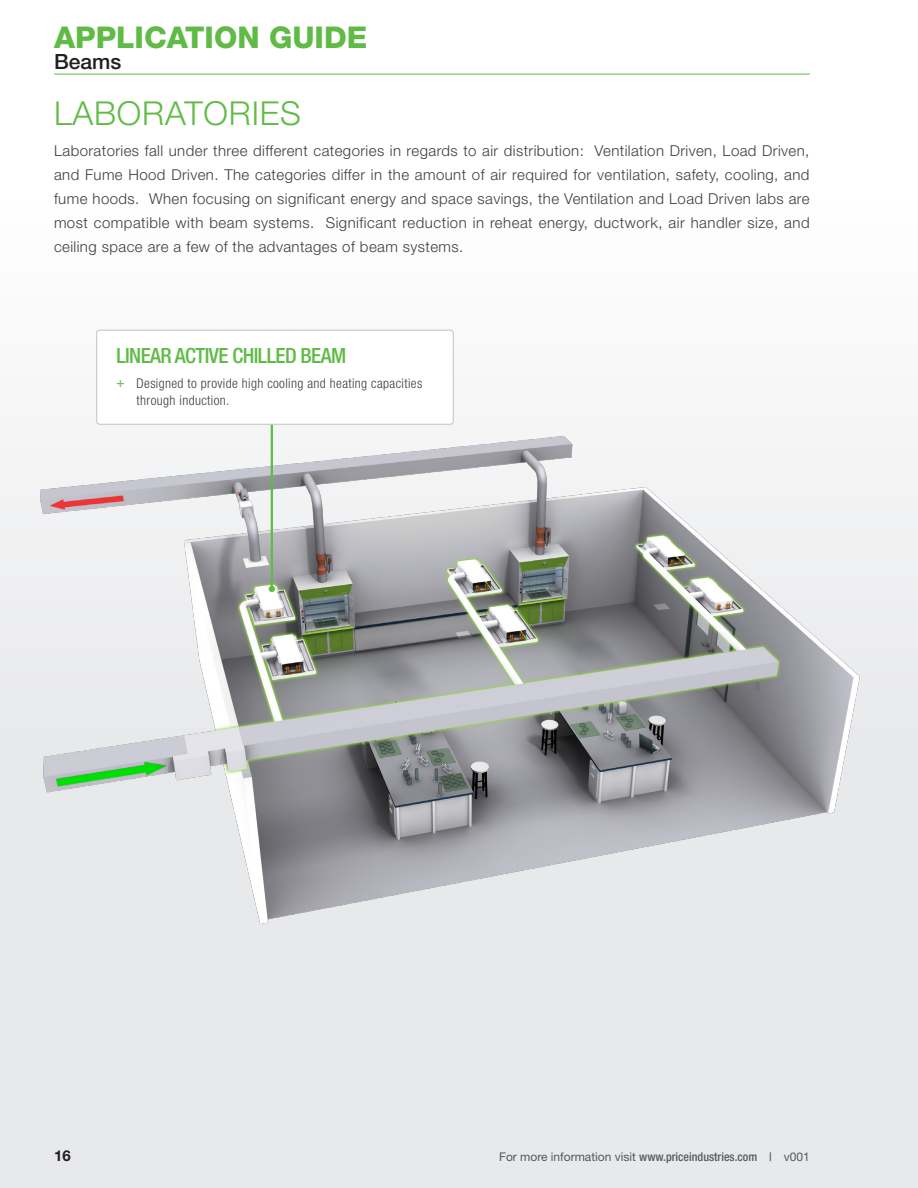
<style>
.page{position:relative;width:918px;height:1188px;background:#fff}
.page>*{position:absolute;margin:0;border:0;box-sizing:border-box;transform-origin:0 0}
.Special-Heading_2{font:300 33px "Helvetica Neue LT Std";letter-spacing:.025em;color:#60bb46}
.t1{font:800 30px "Helvetica Neue LT Std";color:#60bb46}
.Sidebar_-_Heading_2{font:500 condensed 21px "Helvetica Neue LT Std";letter-spacing:-.025em;color:#60bb46}
.t2{font:500 21px "Helvetica Neue LT Std";color:#231f20}
.Special-Body{font:300 15px/24px "Helvetica Neue LT Std";letter-spacing:.03em;color:#3e3e3f;text-align:justify}
.t3{font:700 15px "Helvetica Neue LT Std";color:#231f20}
.t4{font:300 condensed 13.5px/16.5px "Helvetica Neue LT Std";letter-spacing:.025em;color:#3e3e3f}
.t5{font:12px "Helvetica Neue LT Std";color:#57585a}
.s1{font-weight:500;color:#73c053}
.s2{font-weight:500;font-stretch:condensed}
</style>
<div class="page">
<div style="left:0;top:185px;width:918px;height:1003px;background:linear-gradient(to bottom,#fafbfb,#e2e4e6)"></div>
<img style="left:27px;top:416px;width:841px;height:527px">
<hr style="left:271px;top:417px;width:2px;height:172px;background:#60bb46">
<svg style="left:269px;top:586px;width:6px;height:6px"></svg>
<div style="left:97px;top:330px;width:356px;height:94px;background:#fff;border-radius:3px"></div>
<div style="left:96px;top:330px;width:358px;height:95px;border:1px solid #c7c8ca;border-radius:3px"></div>
<hr style="left:54px;top:74px;width:756px;height:1px;background:#60bb46">
<h2 class="t1" style="left:54px;top:20px;width:315px">APPLICATION GUIDE</h2>
<h3 class="t2" style="left:54px;top:49px;width:69px">Beams</h3>
<p class="Special-Heading_2" style="left:54px;top:93px;width:249px">LABORATORIES</p>
<p class="Special-Body" style="left:54px;top:138px;width:757px">Laboratories fall under three different categories in regards to air distribution: Ventilation Driven, Load Driven, and Fume Hood Driven. The categories differ in the amount of air required for ventilation, safety, cooling, and fume hoods. When focusing on significant energy and space savings, the Ventilation and Load Driven labs are most compatible with beam systems. Significant reduction in reheat energy, ductwork, air handler size, and ceiling space are a few of the advantages of beam systems.</p>
<p class="Sidebar_-_Heading_2" style="left:116px;top:343px;width:231px">LINEAR ACTIVE CHILLED BEAM</p>
<p class="t4" style="left:137px;top:375px;width:287px;text-indent:-20px"><span class="s1">+</span> Designed to provide high cooling and heating capacities through induction.</p>
<p class="t3" style="left:54px;top:1146px;width:18px">16</p>
<p class="t5" style="left:499px;top:1150px;width:312px">For more information visit <span class="s2">www.priceindustries.com |</span> v001</p>
</div>
